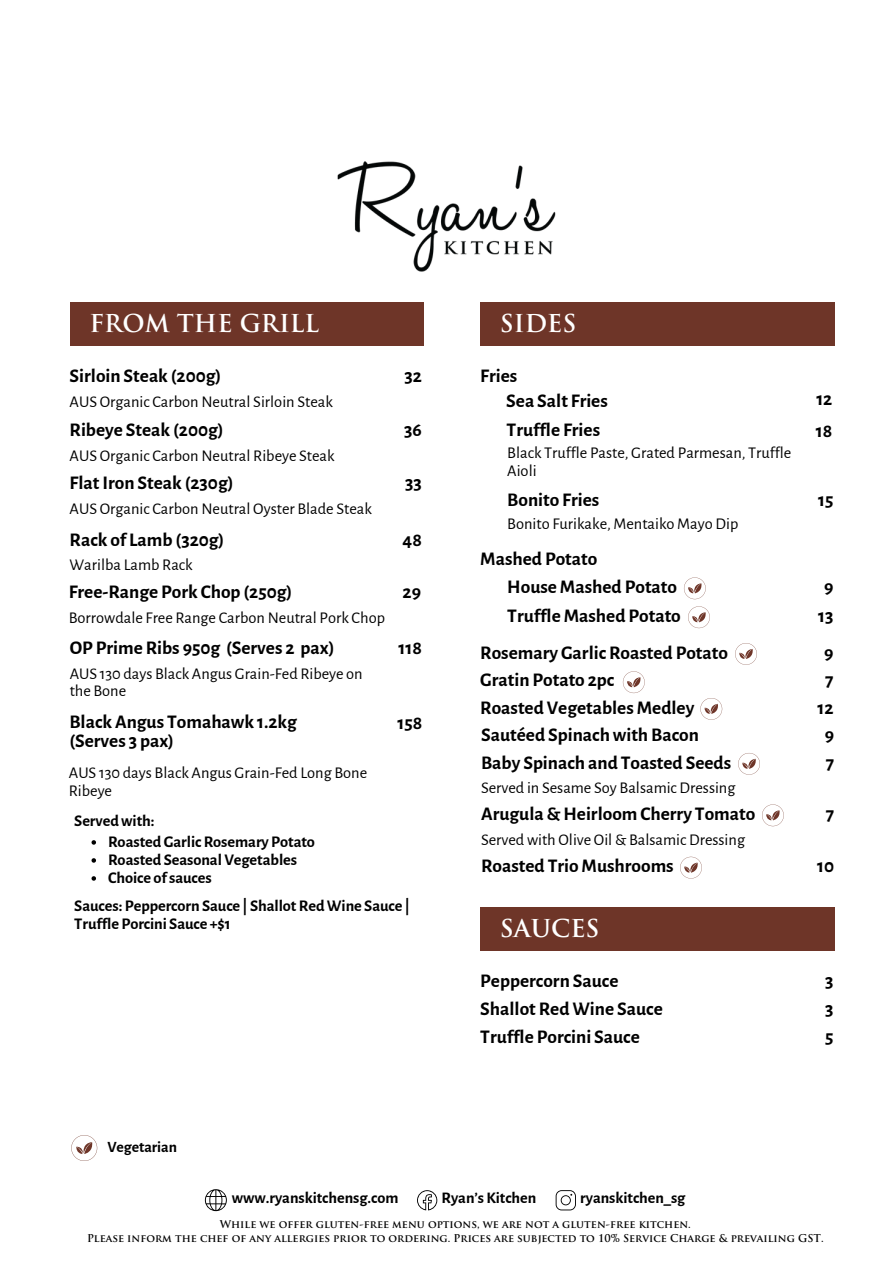
<style>
.page{position:relative;width:894px;height:1264px;background:#fff}
.page>*{position:absolute;margin:0;border:0;box-sizing:border-box;transform-origin:0 0}
.t1{font:700 24px "Trajan Pro";color:#fff}
.t2{font:700 19.35px/19.2px "Alegreya Sans";color:#000}
.t3{font:16.35px/17.9px "Alegreya Sans";color:#000}
.t4{font:700 16.35px/18px "Alegreya Sans";letter-spacing:-.005em;color:#000}
.t5{font:700 16.2px "Alegreya Sans";color:#000}
.t6{font:700 15.75px "Alegreya Sans";letter-spacing:-.005em;color:#000}
.t7{font:700 10.5px "Trajan Pro";color:#000}
</style>
<div class="page">
<div style="left:71px;top:302px;width:352px;height:44px;background:#6e3528"></div>
<svg style="left:91px;top:840px;width:5px;height:4px"></svg>
<svg style="left:91px;top:858px;width:5px;height:4px"></svg>
<svg style="left:91px;top:876px;width:5px;height:4px"></svg>
<svg style="left:417px;top:1190px;width:20px;height:20px"></svg>
<svg style="left:555px;top:1190px;width:20px;height:20px"></svg>
<svg style="left:205px;top:1189px;width:22px;height:22px"></svg>
<svg style="left:688px;top:606px;width:21px;height:22px"></svg>
<svg style="left:684px;top:577px;width:21px;height:22px"></svg>
<svg style="left:735px;top:643px;width:21px;height:21px"></svg>
<svg style="left:622px;top:671px;width:22px;height:22px"></svg>
<svg style="left:700px;top:698px;width:22px;height:21px"></svg>
<svg style="left:762px;top:804px;width:21px;height:22px"></svg>
<svg style="left:738px;top:753px;width:21px;height:21px"></svg>
<div style="left:480px;top:302px;width:354px;height:44px;background:#6e3528"></div>
<svg style="left:680px;top:856px;width:21px;height:22px"></svg>
<div style="left:480px;top:907px;width:354px;height:44px;background:#6e3528"></div>
<svg style="left:71px;top:1135px;width:26px;height:25px"></svg>
<img style="left:337px;top:161px;width:219px;height:111px">
<h2 class="t1" style="left:89px;top:314px;width:231px">FROM THE GRILL</h2>
<p class="t2" style="left:70px;top:367px;width:153px">Sirloin Steak (200g)</p>
<h1 class="t2" style="left:404px;top:367px;width:19px">32</h1>
<h1 class="t3" style="left:70px;top:393px;width:265px">AUS Organic Carbon Neutral Sirloin Steak</h1>
<p class="t2" style="left:70px;top:421px;width:155px">Ribeye Steak (200g)</p>
<p class="t2" style="left:404px;top:421px;width:19px">36</p>
<h1 class="t3" style="left:70px;top:447px;width:266px">AUS Organic Carbon Neutral Ribeye Steak</h1>
<h2 class="t2" style="left:70px;top:474px;width:165px">FlatIron Steak (230g)</h2>
<p class="t2" style="left:405px;top:474px;width:18px">33</p>
<h2 class="t3" style="left:70px;top:500px;width:304px">AUS Organic Carbon Neutral Oyster Blade Steak</h2>
<h2 class="t2" style="left:70px;top:530px;width:156px">Rack of Lamb (320g)</h2>
<h4 class="t2" style="left:402px;top:530px;width:21px">48</h4>
<p class="t3" style="left:70px;top:556px;width:125px">Warilba Lamb Rack</p>
<h2 class="t2" style="left:69px;top:583px;width:225px">Free-Range Pork Chop (250g)</h2>
<h4 class="t2" style="left:402px;top:583px;width:20px">29</h4>
<p class="t3" style="left:69px;top:609px;width:318px">Borrowdale Free Range Carbon Neutral Pork Chop</p>
<h4 class="t2" style="left:70px;top:639px;width:266px">OP Prime Ribs 950g (Serves 2 pax)</h4>
<p class="t2" style="left:398px;top:639px;width:25px">118</p>
<h2 class="t3" style="left:70px;top:665px;width:294px;line-height:16.8px">AUS 130 days Black Angus Grain-Fed Ribeye on the Bone</h2>
<h4 class="t2" style="left:397px;top:713px;width:26px">158</h4>
<p class="t3" style="left:69px;top:763px;width:300px">AUS 130 days Black Angus Grain-Fed Long Bone<br>Ribeye</p>
<h2 class="t2" style="left:69px;top:713px;width:229px">Black Angus Tomahawk 1.2kg (Serves 3 pax)</h2>
<h2 class="t4" style="left:74px;top:812px;width:82px">Servedwith:</h2>
<p class="t4" style="left:108px;top:833px;width:208px">RoastedGarlicRosemary Potato</p>
<h4 class="t4" style="left:108px;top:851px;width:190px">Roasted SeasonalVegetables</h4>
<h2 class="t4" style="left:108px;top:869px;width:105px">Choice ofsauces</h2>
<h4 class="t4" style="left:74px;top:896px;width:337px">Sauces: Peppercorn Sauce | ShallotRedWine Sauce |<br>Truffle Porcini Sauce +$1</h4>
<p class="t6" style="left:107px;top:1137px;width:71px">Vegetarian</p>
<h2 class="t1" style="left:500px;top:314px;width:78px">SIDES</h2>
<p class="t2" style="left:480px;top:367px;width:39px">Fries</p>
<p class="t2" style="left:506px;top:421px;width:95px">Truffle Fries</p>
<p class="t2" style="left:506px;top:392px;width:103px">Sea Salt Fries</p>
<h2 class="t2" style="left:816px;top:390px;width:18px">12</h2>
<h2 class="t2" style="left:815px;top:422px;width:18px">18</h2>
<p class="t3" style="left:507px;top:444px;width:285px">Black Truffle Paste, Grated Parmesan, Truffle<br>Aioli</p>
<h3 class="t2" style="left:507px;top:491px;width:93px">Bonito Fries</h3>
<h2 class="t2" style="left:817px;top:491px;width:17px">15</h2>
<p class="t3" style="left:507px;top:515px;width:232px">Bonito Furikake, Mentaiko Mayo Dip</p>
<h4 class="t2" style="left:480px;top:549px;width:118px">Mashed Potato</h4>
<p class="t2" style="left:507px;top:577px;width:171px">HouseMashed Potato</p>
<h4 class="t2" style="left:823px;top:577px;width:11px">9</h4>
<p class="t2" style="left:507px;top:606px;width:175px">TruffleMashed Potato</p>
<h2 class="t2" style="left:817px;top:606px;width:17px">13</h2>
<h2 class="t2" style="left:480px;top:643px;width:249px">Rosemary Garlic Roasted Potato</h2>
<h2 class="t2" style="left:823px;top:643px;width:11px">9</h2>
<p class="t2" style="left:480px;top:670px;width:135px">Gratin Potato 2pc</p>
<p class="t2" style="left:824px;top:670px;width:10px">7</p>
<h2 class="t2" style="left:480px;top:698px;width:216px">Roasted VegetablesMedley</h2>
<p class="t2" style="left:817px;top:698px;width:18px">12</p>
<p class="t2" style="left:481px;top:725px;width:219px">Sautéed Spinachwith Bacon</p>
<h2 class="t2" style="left:824px;top:725px;width:11px">9</h2>
<h2 class="t2" style="left:481px;top:753px;width:251px">Baby Spinach and Toasted Seeds</h2>
<p class="t2" style="left:825px;top:753px;width:10px">7</p>
<h2 class="t3" style="left:481px;top:779px;width:256px">Served in Sesame Soy Balsamic Dressing</h2>
<p class="t2" style="left:481px;top:804px;width:275px">Arugula &amp; Heirloom Cherry Tomato</p>
<h2 class="t2" style="left:825px;top:804px;width:10px">7</h2>
<p class="t3" style="left:481px;top:830px;width:265px">Served with Olive Oil &amp; Balsamic Dressing</p>
<p class="t2" style="left:481px;top:856px;width:194px">Roasted TrioMushrooms</p>
<p class="t2" style="left:817px;top:856px;width:19px">10</p>
<p class="t1" style="left:500px;top:918px;width:101px">SAUCES</p>
<h2 class="t2" style="left:480px;top:971px;width:140px">Peppercorn Sauce</h2>
<p class="t2" style="left:824px;top:971px;width:10px">3</p>
<h4 class="t2" style="left:480px;top:999px;width:184px">Shallot Red Wine Sauce</h4>
<h2 class="t2" style="left:824px;top:999px;width:10px">3</h2>
<p class="t2" style="left:480px;top:1028px;width:161px">Truffle Porcini Sauce</p>
<h4 class="t2" style="left:824px;top:1028px;width:10px">5</h4>
<p class="t5" style="left:232px;top:1188px;width:168px">www.ryanskitchensg.com</p>
<h4 class="t5" style="left:441px;top:1188px;width:96px">Ryan’s Kitchen</h4>
<h3 class="t5" style="left:580px;top:1188px;width:107px">ryanskitchen_sg</h3>
<h2 class="t7" style="left:220px;top:1219px;width:472px">While we offer gluten-free menu options, we are not a gluten-free kitchen.</h2>
<h2 class="t7" style="left:87px;top:1233px;width:738px">Please inform the chef of any allergies prior to ordering. Prices are subjected to 10% Service Charge &amp; prevailing GST.</h2>
</div>
